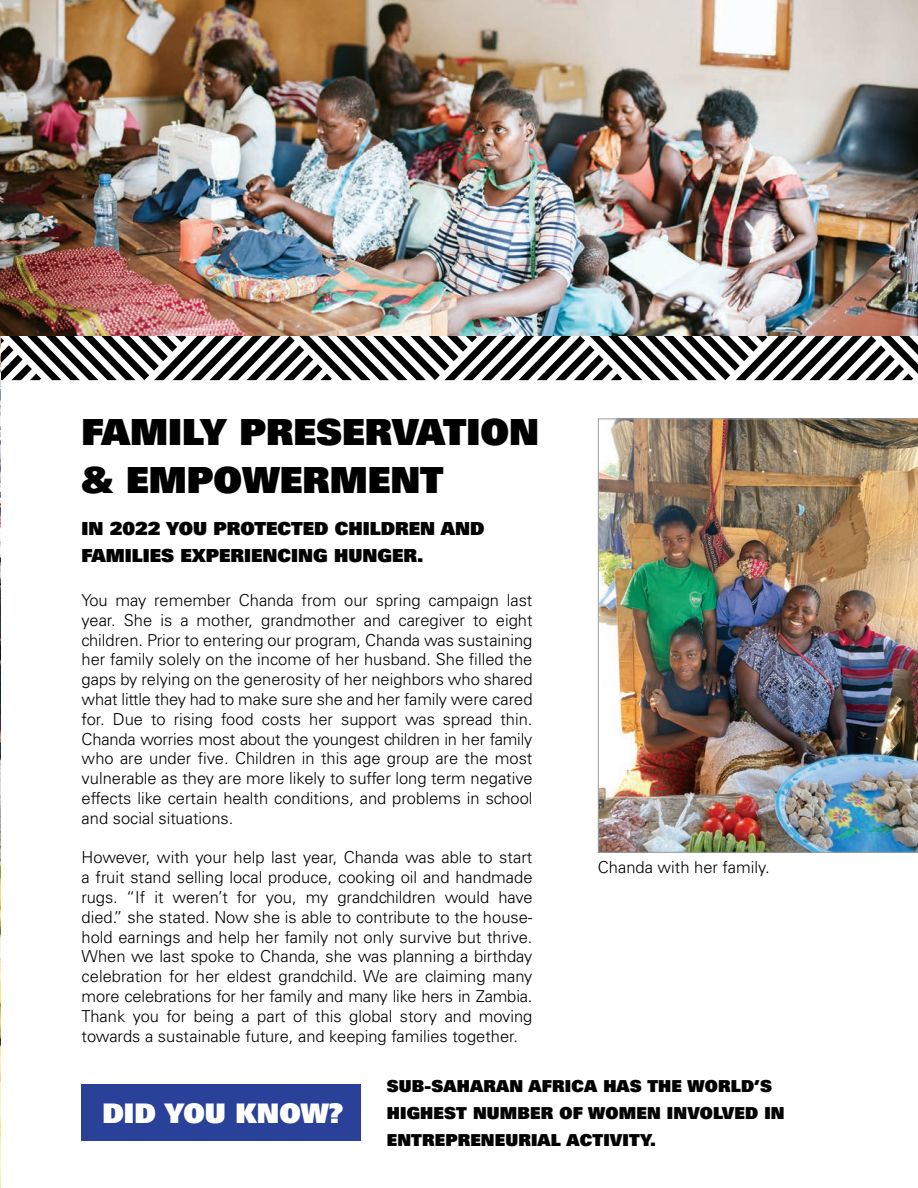
<style>
.page{position:relative;width:918px;height:1188px;background:#fff}
.page>*{position:absolute;margin:0;border:0;box-sizing:border-box;transform-origin:0 0}
.t1{font:36px "Univers LT Std X Black";color:#000001}
.t2{font:27px "Univers LT Std X Black";color:#fff}
.t3{font:18px "Univers LT Std X Black";color:#000001}
.t4{font:300 16.5px/19.8px "Univers LT Std";color:#000001;text-align:justify}
.t5{font:16.5px "Univers LT Std X Black";letter-spacing:.01em;color:#000001}
</style>
<div class="page">
<svg style="left:1px;top:336px;width:917px;height:44px"></svg>
<img style="left:0;top:336px;width:1px;height:852px">
<img style="left:0;top:0;width:918px;height:336px">
<div style="left:82px;top:1084px;width:279px;height:56px;background:#2a419a"></div>
<img style="left:598px;top:418px;width:320px;height:435px">
<p class="t1" style="left:82px;top:408px;width:459px">FAMILY PRESERVATION</p>
<p class="t1" style="left:82px;top:456px;width:364px">&amp; EMPOWERMENT</p>
<p class="t3" style="left:82px;top:516px;width:404px">IN 2022 YOU PROTECTED CHILDREN AND</p>
<p class="t3" style="left:82px;top:543px;width:343px">FAMILIES EXPERIENCING HUNGER.</p>
<p class="t4" style="left:82px;top:590px;width:452px">You may remember Chanda from our spring campaign last year. She is a mother, grandmother and caregiver to eight children. Prior to entering our program, Chanda was sustaining her family solely on the income of her husband. She filled the gaps by relying on the generosity of her neighbors who shared what little they had to make sure she and her family were cared for. Due to rising food costs her support was spread thin.<br>Chanda worries most about the youngest children in her family who are under five. Children in this age group are the most vulnerable as they are more likely to suffer long term negative effects like certain health conditions, and problems in school and social situations.</p>
<p class="t4" style="left:82px;top:848px;width:452px">However, with your help last year, Chanda was able to start a fruit stand selling local produce, cooking oil and handmade rugs. “If it weren’t for you, my grandchildren would have died.” she stated. Now she is able to contribute to the house&shy;hold earnings and help her family not only survive but thrive.<br>When we last spoke to Chanda, she was planning a birthday celebration for her eldest grandchild. We are claiming many more celebrations for her family and many like hers in Zambia.<br>Thank you for being a part of this global story and moving towards a sustainable future, and keeping families together.</p>
<p class="t4" style="left:598px;top:857px;width:173px">Chanda with her family.</p>
<p class="t2" style="left:102px;top:1095px;width:242px">DID YOU KNOW?</p>
<p class="t5" style="left:387px;top:1075px;width:387px">SUB-SAHARAN AFRICA HAS THE WORLD’S</p>
<p class="t5" style="left:387px;top:1102px;width:399px">HIGHEST NUMBER OF WOMEN INVOLVED IN</p>
<p class="t5" style="left:387px;top:1129px;width:271px">ENTREPRENEURIAL ACTIVITY.</p>
</div>
